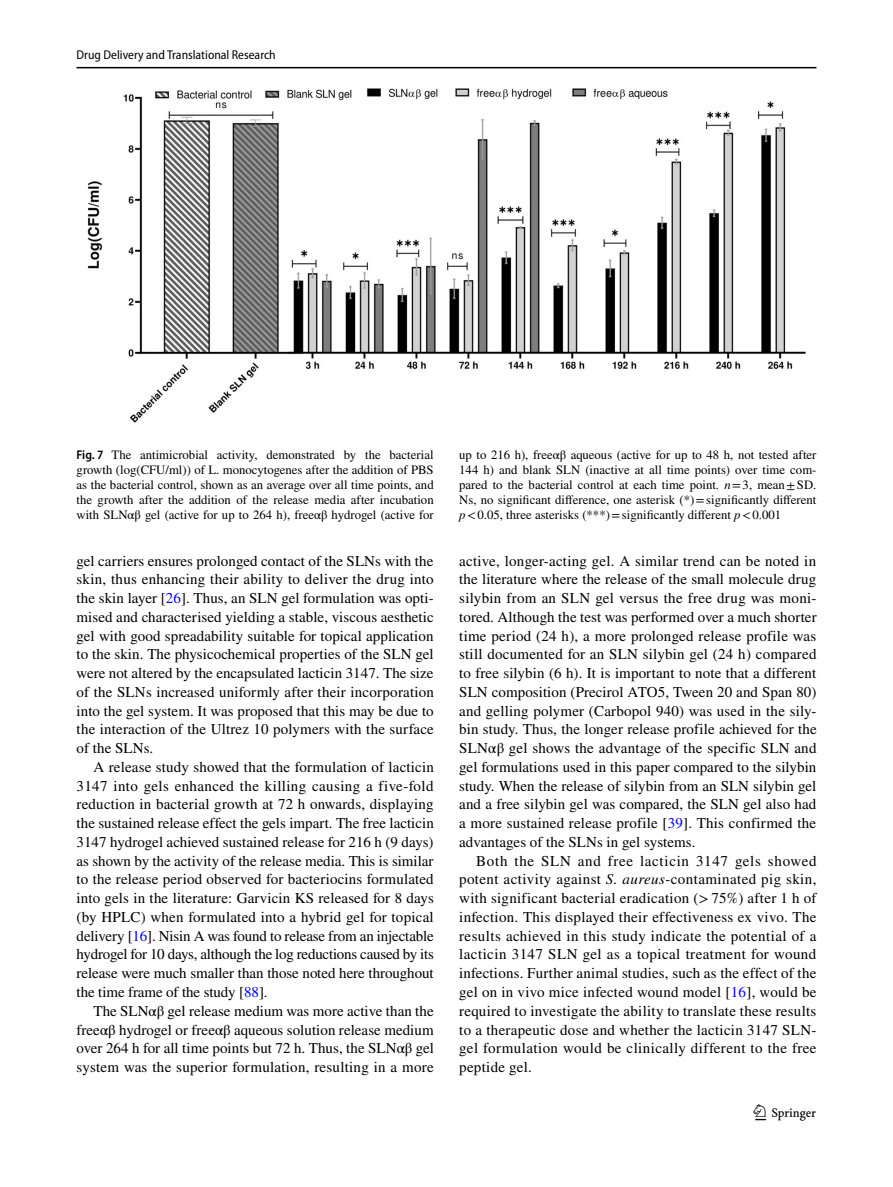
<style>
.page{position:relative;width:893px;height:1187px;background:#fff}
.page>*{position:absolute;margin:0;border:0;box-sizing:border-box;transform-origin:0 0}
.t1{font:22.5px "Springnew Regular 3";color:#000}
.t2{font:15px/18.8px "STIX";letter-spacing:.01em;color:#000;text-align:justify}
.t3{font:12.75px/15px "STIX";color:#000;text-align:justify}
.t4{font:semi-condensed 12.75px "Myriad Pro";color:#000}
.s1{font-family:"Myriad Pro";font-weight:600;font-stretch:semi-condensed}
.s2{font-style:italic}
.s3{color:#00f}
</style>
<div class="page">
<hr style="left:77px;top:67px;width:739px;height:1px;background:#000">
<img style="left:87px;top:88px;width:719px;height:335px">
<p class="t4" style="left:77px;top:48px;width:201px">Drug Delivery and Translational Research</p>
<p class="t3" style="left:77px;top:448px;width:359px"><span class="s1">Fig. 7</span> The antimicrobial activity, demonstrated by the bacterial growth (log(CFU/ml)) of L. monocytogenes after the addition of PBS as the bacterial control, shown as an average over all time points, and the growth after the addition of the release media after incubation with SLNαβ gel (active for up to 264 h), freeαβ hydrogel (active for</p>
<p class="t3" style="left:459px;top:448px;width:359px">up to 216 h), freeαβ aqueous (active for up to 48 h, not tested after 144 h) and blank SLN (inactive at all time points) over time com&shy;pared to the bacterial control at each time point. <span class="s2">n</span>=3, mean±SD.<br>Ns, no significant difference, one asterisk (*)=significantly different <span class="s2">p</span>&lt;0.05, three asterisks (***)=significantly different <span class="s2">p</span>&lt;0.001</p>
<p class="t2" style="left:77px;top:552px;width:359px">gel carriers ensures prolonged contact of the SLNs with the skin, thus enhancing their ability to deliver the drug into the skin layer [<span class="s3">26</span>]. Thus, an SLN gel formulation was opti&shy;mised and characterised yielding a stable, viscous aesthetic gel with good spreadability suitable for topical application to the skin. The physicochemical properties of the SLN gel were not altered by the encapsulated lacticin 3147. The size of the SLNs increased uniformly after their incorporation into the gel system. It was proposed that this may be due to the interaction of the Ultrez 10 polymers with the surface of the SLNs.</p>
<p class="t2" style="left:77px;top:758px;width:359px;text-indent:17px">A release study showed that the formulation of lacticin 3147 into gels enhanced the killing causing a five-fold reduction in bacterial growth at 72 h onwards, displaying the sustained release effect the gels impart. The free lacticin 3147 hydrogel achieved sustained release for 216 h (9 days) as shown by the activity of the release media. This is similar to the release period observed for bacteriocins formulated into gels in the literature: Garvicin KS released for 8 days (by HPLC) when formulated into a hybrid gel for topical delivery [<span class="s3">16</span>]. Nisin A was found to release from an injectable hydrogel for 10 days, although the log reductions caused by its release were much smaller than those noted here throughout the time frame of the study [<span class="s3">88</span>].</p>
<p class="t2" style="left:77px;top:1002px;width:359px;text-indent:17px">The SLNαβ gel release medium was more active than the freeαβ hydrogel or freeαβ aqueous solution release medium over 264 h for all time points but 72 h. Thus, the SLNαβ gel system was the superior formulation, resulting in a more</p>
<p class="t2" style="left:459px;top:552px;width:359px">active, longer-acting gel. A similar trend can be noted in the literature where the release of the small molecule drug silybin from an SLN gel versus the free drug was moni&shy;tored. Although the test was performed over a much shorter time period (24 h), a more prolonged release profile was still documented for an SLN silybin gel (24 h) compared to free silybin (6 h). It is important to note that a different SLN composition (Precirol ATO5, Tween 20 and Span 80) and gelling polymer (Carbopol 940) was used in the sily&shy;bin study. Thus, the longer release profile achieved for the SLNαβ gel shows the advantage of the specific SLN and gel formulations used in this paper compared to the silybin study. When the release of silybin from an SLN silybin gel and a free silybin gel was compared, the SLN gel also had a more sustained release profile [<span class="s3">39</span>]. This confirmed the advantages of the SLNs in gel systems.</p>
<p class="t2" style="left:459px;top:852px;width:359px;text-indent:17px">Both the SLN and free lacticin 3147 gels showed potent activity against <span class="s2">S. aureus</span>-contaminated pig skin, with significant bacterial eradication (&gt;75%) after 1 h of infection. This displayed their effectiveness ex vivo. The results achieved in this study indicate the potential of a lacticin 3147 SLN gel as a topical treatment for wound infections. Further animal studies, such as the effect of the gel on in vivo mice infected wound model [<span class="s3">16</span>], would be required to investigate the ability to translate these results to a therapeutic dose and whether the lacticin 3147 SLN&shy;gel formulation would be clinically different to the free peptide gel.</p>
<h1 class="t1" style="left:755px;top:1104px;width:62px">1 3</h1>
</div>
